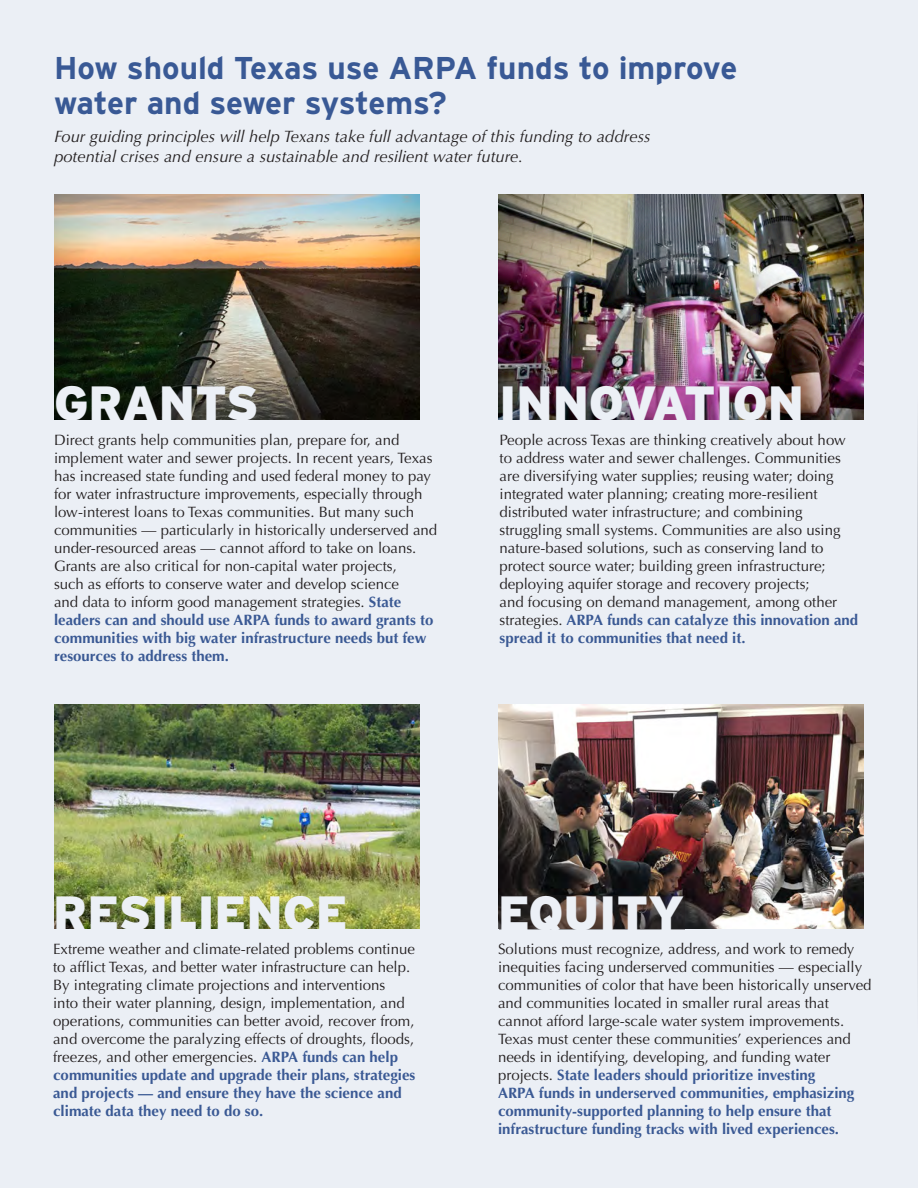
<style>
.page{position:relative;width:918px;height:1188px;background:#ebeff5}
.page>*{position:absolute;margin:0;border:0;box-sizing:border-box;transform-origin:0 0}
.Paragraph_Style_1{font:900 48px "Interstate";color:#ecf0f6}
.Paragraph{font:700 31.5px/34.5px "Interstate";color:#395995}
.Paragraph-2{font:italic 16.5px/19.8px "Optima";color:#231f20}
.Paragraph-3{font:15px/18px "Optima";color:#231f20}
.s1{font-weight:700;color:#3a5994}
</style>
<div class="page">
<img style="left:499px;top:194px;width:365px;height:225px">
<img style="left:54px;top:194px;width:365px;height:225px">
<img style="left:54px;top:704px;width:365px;height:225px">
<img style="left:499px;top:704px;width:365px;height:225px">
<svg style="left:499px;top:896px;width:185px;height:34px;background:#403532"></svg>
<p class="Paragraph" style="left:54px;top:51px;width:685px">How should Texas use ARPA funds to improve water and sewer systems?</p>
<p class="Paragraph-2" style="left:54px;top:126px;width:598px">Four guiding principles will help Texans take full advantage of this funding to address potential crises and ensure a sustainable and resilient water future.</p>
<p class="Paragraph_Style_1" style="left:54px;top:376px;width:206px">GRANTS</p>
<p class="Paragraph-3" style="left:54px;top:431px;width:385px">Direct grants help communities plan, prepare for, and implement water and sewer projects. In recent years, Texas has increased state funding and used federal money to pay for water infrastructure improvements, especially through low-interest loans to Texas communities. But many such communities — particularly in historically underserved and under-resourced areas — cannot afford to take on loans.<br>Grants are also critical for non-capital water projects,<br>such as efforts to conserve water and develop science<br>and data to inform good management strategies. <span class="s1">State leaders can and should use ARPA funds to award grants to communities with big water infrastructure needs but few resources to address them.</span></p>
<p class="Paragraph_Style_1" style="left:500px;top:376px;width:306px">INNOVATION</p>
<p class="Paragraph-3" style="left:500px;top:431px;width:360px">People across Texas are thinking creatively about how to address water and sewer challenges. Communities are diversifying water supplies; reusing water; doing integrated water planning; creating more-resilient distributed water infrastructure; and combining struggling small systems. Communities are also using nature-based solutions, such as conserving land to protect source water; building green infrastructure; deploying aquifer storage and recovery projects;<br>and focusing on demand management, among other strategies. <span class="s1">ARPA funds can catalyze this innovation and spread it to communities that need it.</span></p>
<p class="Paragraph_Style_1" style="left:53px;top:885px;width:296px">RESILIENCE</p>
<p class="Paragraph-3" style="left:53px;top:941px;width:364px">Extreme weather and climate-related problems continue to afflict Texas, and better water infrastructure can help.<br>By integrating climate projections and interventions<br>into their water planning, design, implementation, and operations, communities can better avoid, recover from, and overcome the paralyzing effects of droughts, floods, freezes, and other emergencies. <span class="s1">ARPA funds can help communities update and upgrade their plans, strategies and projects — and ensure they have the science and climate data they need to do so.</span></p>
<p class="Paragraph_Style_1" style="left:498px;top:885px;width:188px">EQUITY</p>
<p class="Paragraph-3" style="left:498px;top:941px;width:375px">Solutions must recognize, address, and work to remedy inequities facing underserved communities — especially communities of color that have been historically unserved and communities located in smaller rural areas that cannot afford large-scale water system improvements.<br>Texas must center these communities’ experiences and needs in identifying, developing, and funding water projects. <span class="s1">State leaders should prioritize investing<br>ARPA funds in underserved communities, emphasizing community-supported planning to help ensure that infrastructure funding tracks with lived experiences.</span></p>
</div>
